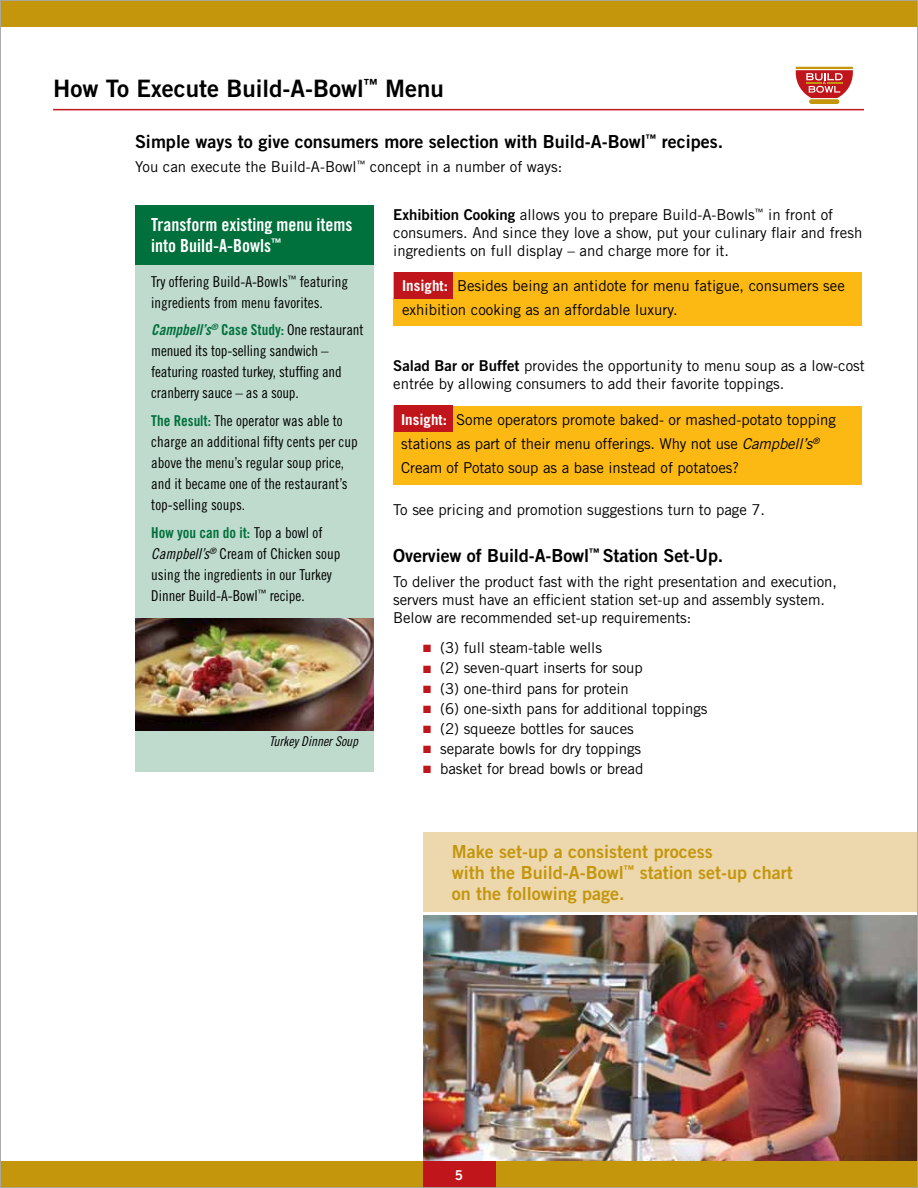
<style>
.page{position:relative;width:918px;height:1188px;background:#fff}
.page>*{position:absolute;margin:0;border:0;box-sizing:border-box;transform-origin:0 0}
.t1{font:24px "Trade Gothic Bold Two";color:#000}
.t2{font:18px "Trade Gothic Bold Two";color:#000}
.t3{font:18px/21px "Trade Gothic Bold Two";color:#c4960c}
.t4{font:18px/21px "Trade Gothic Bold Cond Twenty";color:#fff}
.t5{font:15px/18px "Trade Gothic";color:#000}
.t6{font:15px/21px "Trade Gothic Cond Eighteen";color:#000}
.t7{font:15px "Trade Gothic Bold Cond Twenty";color:#00703c}
.t8{font:13.5px "Trade Gothic Cond Eighteen Obl";color:#000}
.t9{font:13.5px "Trade Gothic Bold Two";color:#fff}
.s1{font-family:"Trade Gothic Bold Cond Twenty Obl";color:#00703c}
.s2{font-family:"Trade Gothic Bold Cond Twenty";color:#00703c}
.s3{font-family:"Trade Gothic Cond Eighteen";color:#000}
.s4{font-family:"Trade Gothic Cond Eighteen Obl"}
.s5{font-family:"Trade Gothic Bold Two"}
.s6{font-weight:700;color:#fff}
.s7{font-style:italic}
.s8{color:#c0151b}
</style>
<div class="page">
<div style="left:135px;top:205px;width:239px;height:567px;background:#bfdbce"></div>
<div style="left:0;top:0;width:918px;height:26px;background:#c4960c"></div>
<hr style="left:53px;top:109px;width:811px;height:1px;background:#c0151b">
<img style="left:424px;top:916px;width:492px;height:246px">
<div style="left:0;top:1162px;width:918px;height:26px;background:#c4960c"></div>
<div style="left:423px;top:1162px;width:73px;height:26px;background:#c0151b"></div>
<div style="left:809px;top:99px;width:30px;height:5px;background:#c4960c;border-radius:2px"></div>
<svg style="left:796px;top:67px;width:57px;height:31px"></svg>
<div style="left:394px;top:273px;width:468px;height:53px;background:#fdb913"></div>
<div style="left:394px;top:273px;width:58px;height:26px;background:#c0151b"></div>
<div style="left:394px;top:406px;width:468px;height:78px;background:#fdb913"></div>
<div style="left:394px;top:406px;width:58px;height:26px;background:#c0151b"></div>
<div style="left:135px;top:205px;width:239px;height:60px;background:#00703c"></div>
<img style="left:135px;top:619px;width:238px;height:112px">
<div style="left:424px;top:832px;width:494px;height:80px;background:#edd8ad"></div>
<h1 class="t1" style="left:53px;top:73px;width:392px">How To Execute Build-A-Bowl<sup>™</sup> Menu</h1>
<p class="t2" style="left:135px;top:130px;width:590px">Simple ways to give consumers more selection with Build-A-Bowl<sup>™</sup> recipes.</p>
<p class="t5" style="left:135px;top:158px;width:429px">You can execute the Build-A-Bowl<sup>™</sup> concept in a number of ways:</p>
<p class="t4" style="left:151px;top:214px;width:203px">Transform existing menu items into Build-A-Bowls<sup>™</sup></p>
<p class="t6" style="left:151px;top:271px;width:198px">Try offering Build-A-Bowls<sup>™</sup> featuring ingredients from menu favorites.</p>
<p class="t6" style="left:151px;top:319px;width:214px"><span class="s1">Campbell’s</span><sup>®</sup> <span class="s2">Case Study:</span> One restaurant menued its top-selling sandwich – featuring roasted turkey, stuffing and cranberry sauce – as a soup.</p>
<p class="t6" style="left:151px;top:410px;width:208px"><span class="s2">The Result:</span> The operator was able to charge an additional fifty cents per cup above the menu’s regular soup price, and it became one of the restaurant’s top-selling soups.</p>
<p class="t7" style="left:151px;top:523px;width:173px">How you can do it: <span class="s3">Top a bowl of</span></p>
<p class="t6" style="left:151px;top:543px;width:191px"><span class="s4">Campbell’s</span><sup>®</sup> Cream of Chicken soup using the ingredients in our Turkey<br>Dinner Build-A-Bowl<sup>™</sup> recipe.</p>
<p class="t8" style="left:269px;top:733px;width:91px">Turkey Dinner Soup</p>
<p class="t5" style="left:393px;top:205px;width:471px"><span class="s5">Exhibition Cooking</span> allows you to prepare Build-A-Bowls<sup>™</sup> in front of consumers. And since they love a show, put your culinary flair and fresh ingredients on full display – and charge more for it.</p>
<p class="t5" style="left:402px;top:274px;width:444px;line-height:24px"><span class="s6">Insight:</span> Besides being an antidote for menu fatigue, consumers see exhibition cooking as an affordable luxury.</p>
<p class="t5" style="left:393px;top:357px;width:473px"><span class="s5">Salad Bar or Buffet</span> provides the opportunity to menu soup as a low-cost entrée by allowing consumers to add their favorite toppings.</p>
<p class="t5" style="left:401px;top:408px;width:436px;line-height:24px"><span class="s6">Insight:</span> Some operators promote baked- or mashed-potato topping stations as part of their menu offerings. Why not use <span class="s7">Campbell’s</span><sup>®<br></sup>Cream of Potato soup as a base instead of potatoes?</p>
<p class="t5" style="left:393px;top:501px;width:373px">To see pricing and promotion suggestions turn to page 7.</p>
<p class="t2" style="left:393px;top:545px;width:332px">Overview of Build-A-Bowl<sup>™</sup> Station Set-U p.</p>
<p class="t5" style="left:393px;top:573px;width:445px">To deliver the product fast with the right presentation and execution, servers must have an efficient station set-up and assembly system.<br>Below are recommended set-up requirements:</p>
<p class="t5" style="left:423px;top:639px;width:180px"><span class="s8">■</span> (3) full steam-table wells</p>
<p class="t5" style="left:423px;top:659px;width:221px"><span class="s8">■</span> (2) seven-quart inserts for soup</p>
<p class="t5" style="left:423px;top:679px;width:207px"><span class="s8">■</span> (3) one-third pans for protein</p>
<p class="t5" style="left:423px;top:699px;width:286px"><span class="s8">■</span> (6) one-sixth pans for additional toppings</p>
<p class="t5" style="left:423px;top:719px;width:212px"><span class="s8">■</span> (2) squeeze bottles for sauces</p>
<p class="t5" style="left:423px;top:739px;width:219px"><span class="s8">■</span> separate bowls for dry toppings</p>
<p class="t5" style="left:423px;top:760px;width:222px"><span class="s8">■</span> basket for bread bowls or bread</p>
<p class="t3" style="left:452px;top:841px;width:342px">Make set-up a consistent process<br>with the Build-A-Bowl<sup>™</sup> station set-up chart on the following page.</p>
<p class="t9" style="left:455px;top:1166px;width:10px">5</p>
</div>
